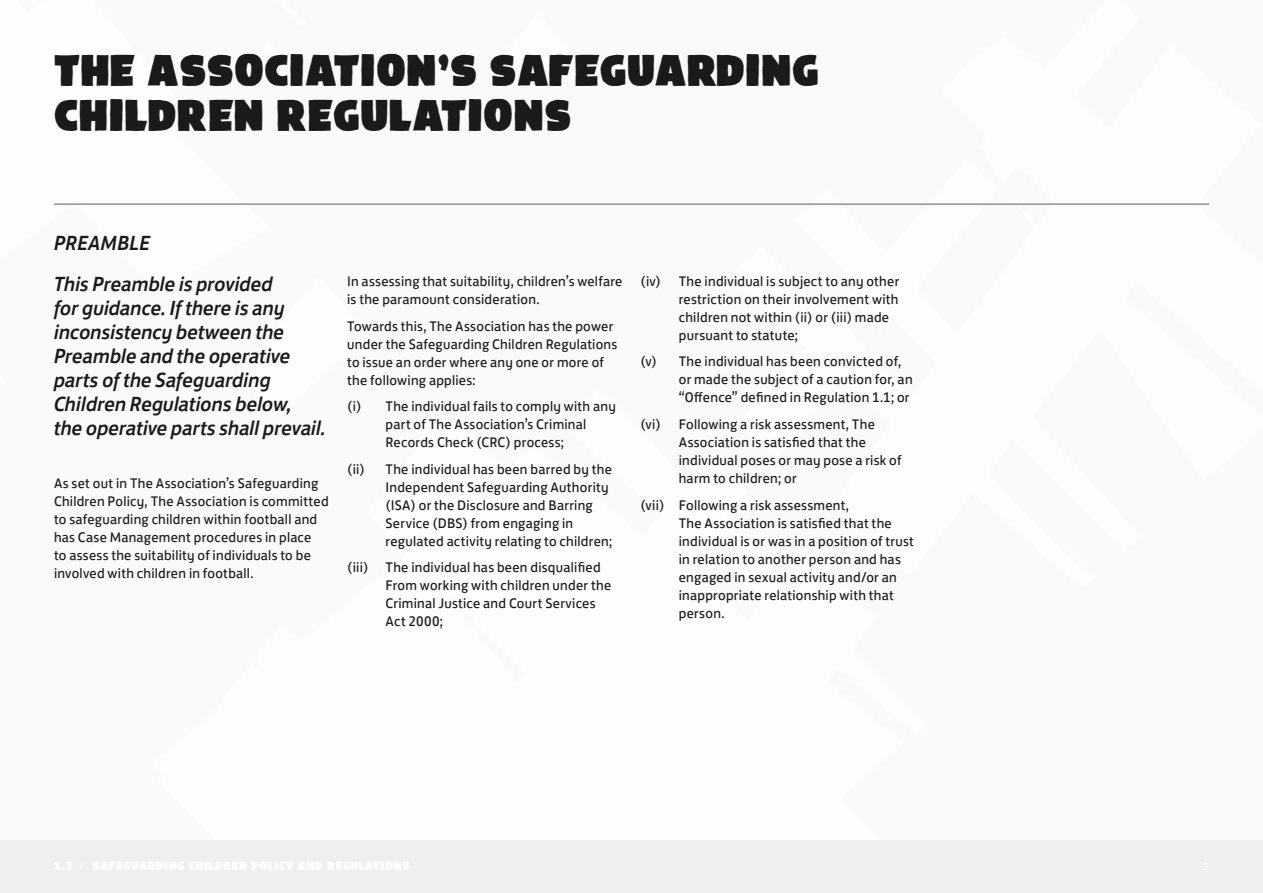
<style>
.page{position:relative;width:1263px;height:893px;background:#fff}
.page>*{position:absolute;margin:0;border:0;box-sizing:border-box;transform-origin:0 0}
.t1{font:39px/45px "FA Brush";color:#1a1a1a}
.t2{font:italic 500 21px/24px "FS Jack";letter-spacing:-.01em;color:#1a1a1a}
.t3{font:14.25px/18px "FS Jack";letter-spacing:.02em;color:#1a1a1a}
</style>
<div class="page">
<hr style="left:54px;top:204px;width:1155px;height:1px;background:#5d5d5d">
<div style="left:0;top:840px;width:1263px;height:53px;background:#efefef"></div>
<h1 class="t1" style="left:54px;top:51px;width:767px">THE ASSOCIATION’S SAFEGUARDING<br>CHILDREN REGULATIONS</h1>
<h2 class="t2" style="left:54px;top:221px;width:220px;line-height:41px">PREAMBLE<br>This Preamble is provided</h2>
<h2 class="t2" style="left:54px;top:294px;width:274px">for guidance. If there is any inconsistency between the<br>Preamble and the operative parts of the Safeguarding<br>Children Regulations below,<br>the operative parts shall prevail.</h2>
<p class="t3" style="left:54px;top:473px;width:276px">As set out in The Association’s Safeguarding Children Policy, The Association is committed to safeguarding children within football and has Case Management procedures in place<br>to assess the suitability of individuals to be involved with children in football.</p>
<p class="t3" style="left:347px;top:271px;width:277px">In assessing that suitability, children’s welfare is the paramount consideration.</p>
<p class="t3" style="left:347px;top:315px;width:272px">Towards this, The Association has the power under the Safeguarding Children Regulations to issue an order where any one or more of the following applies:</p>
<p class="t3" style="left:385px;top:396px;width:232px;text-indent:-38px">(i) The individual fails to comply with any part of The Association’s Criminal<br>Records Check (CRC) process;</p>
<p class="t3" style="left:385px;top:458px;width:228px;text-indent:-38px">(ii) The individual has been barred by the Independent Safeguarding Authority (ISA) or the Disclosure and Barring Service (DBS) from engaging in regulated activity relating to children;</p>
<p class="t3" style="left:385px;top:557px;width:227px;text-indent:-38px">(iii) The individual has been disqualified<br>From working with children under the<br>Criminal Justice and Court Services<br>Act 2000;</p>
<p class="t3" style="left:679px;top:271px;width:222px;text-indent:-38px">(iv) The individual is subject to any other restriction on their involvement with children not within (ii) or (iii) made pursuant to statute;</p>
<p class="t3" style="left:679px;top:351px;width:235px;text-indent:-38px">(v) The individual has been convicted of, or made the subject of a caution for, an “Offence” defined in Regulation 1.1; or</p>
<p class="t3" style="left:679px;top:414px;width:224px;text-indent:-38px">(vi) Following a risk assessment, The<br>Association is satisfied that the individual poses or may pose a risk of harm to children; or</p>
<p class="t3" style="left:679px;top:494px;width:237px;text-indent:-38px">(vii) Following a risk assessment,<br>The Association is satisfied that the individual is or was in a position of trust in relation to another person and has engaged in sexual activity and/or an inappropriate relationship with that person.</p>
</div>
